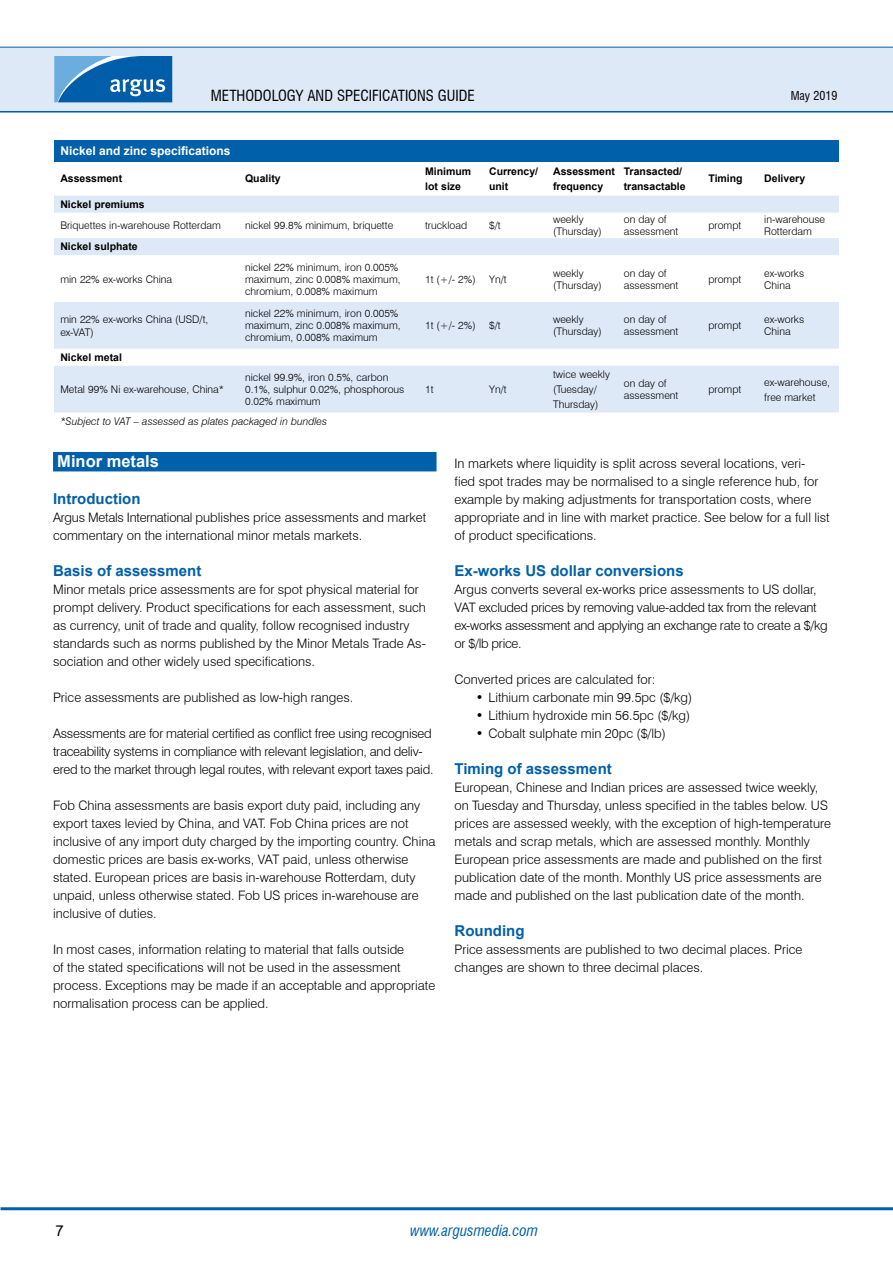
<style>
.page{position:relative;width:893px;height:1263px;background:#fff}
.page>*{position:absolute;margin:0;border:0;box-sizing:border-box;transform-origin:0 0}
.t1{font:700 16.5px "Arial";color:#fff}
.t2{font:700 15px "Arial";color:#0060a9}
.t3{font:condensed 15px "Swiss 721 BT";color:#000}
.t4{font:italic condensed 15px "Swiss 721 BT";color:#0060a9}
.t5{font:15px "Arial";color:#000}
.t6{font:300 13.05px/18px "Swiss 721 BT";color:#000}
.t7{font:300 13.05px/18px "Swiss 721 BT";letter-spacing:-.02em;color:#000}
.t8{font:700 12px "Arial";color:#fff}
.t9{font:condensed 12px "Swiss 721 BT";color:#000}
.t10{font:300 10.5px/12px "Swiss 721 BT";color:#000}
.t11{font:700 10.5px/15px "Arial";color:#000}
.t12{font:italic 300 10.5px "Swiss 721 BT";color:#000}
</style>
<div class="page">
<hr style="left:0;top:110px;width:893px;height:3px;background:#0060a9">
<div style="left:0;top:47px;width:893px;height:64px;background:#dee9f7"></div>
<hr style="left:0;top:47px;width:893px;height:1px;background:#0060a9">
<svg style="left:54px;top:56px;width:118px;height:46px;background:#307dbd"></svg>
<hr style="left:1px;top:1207px;width:892px;height:3px;background:#0060a9">
<div style="left:53px;top:452px;width:384px;height:19px;background:#0060a9"></div>
<div style="left:54px;top:140px;width:785px;height:22px;background:#0060a9"></div>
<svg style="left:54px;top:196px;width:785px;height:216px;fill:#dee9f7"></svg>
<p class="t3" style="left:211px;top:86px;width:265px">METHODOLOGY AND SPECIFICATIONS GUIDE</p>
<p class="t9" style="left:791px;top:88px;width:48px">MAY 2019</p>
<p class="t8" style="left:60px;top:143px;width:172px">Nickel and zinc specifications</p>
<p class="t11" style="left:60px;top:171px;width:63px">Assessment</p>
<p class="t11" style="left:245px;top:171px;width:37px">Quality</p>
<p class="t11" style="left:425px;top:164px;width:48px">Minimum lot size</p>
<p class="t11" style="left:489px;top:164px;width:51px">Currency/ unit</p>
<p class="t11" style="left:553px;top:164px;width:63px">Assessment frequency</p>
<p class="t11" style="left:624px;top:164px;width:63px">Transacted/ transactable</p>
<p class="t11" style="left:708px;top:171px;width:36px">Timing</p>
<p class="t11" style="left:764px;top:171px;width:42px">Delivery</p>
<p class="t11" style="left:60px;top:197px;width:86px">Nickel premiums</p>
<p class="t10" style="left:60px;top:220px;width:162px">Briquettes in-warehouse Rotterdam</p>
<p class="t10" style="left:245px;top:220px;width:150px">nickel 99.8% minimum, briquette</p>
<p class="t10" style="left:425px;top:220px;width:43px">truckload</p>
<p class="t10" style="left:489px;top:220px;width:13px">$/t</p>
<p class="t10" style="left:553px;top:214px;width:50px">weekly (Thursday)</p>
<p class="t10" style="left:624px;top:214px;width:56px">on day of assessment</p>
<p class="t10" style="left:708px;top:220px;width:34px">prompt</p>
<p class="t10" style="left:764px;top:214px;width:62px">in-warehouse<br>Rotterdam</p>
<p class="t11" style="left:60px;top:239px;width:79px">Nickel sulphate</p>
<p class="t10" style="left:60px;top:273px;width:113px">min 22% ex-works China</p>
<p class="t10" style="left:245px;top:261px;width:157px">nickel 22% minimum, iron 0.005% maximum, zinc 0.008% maximum, chromium, 0.008% maximum</p>
<p class="t10" style="left:425px;top:273px;width:52px">1t (+/- 2%)</p>
<p class="t10" style="left:489px;top:273px;width:19px">Yn/t</p>
<p class="t10" style="left:553px;top:267px;width:50px">weekly (Thursday)</p>
<p class="t10" style="left:624px;top:267px;width:56px">on day of assessment</p>
<p class="t10" style="left:708px;top:273px;width:34px">prompt</p>
<p class="t10" style="left:764px;top:267px;width:41px">ex-works<br>China</p>
<p class="t10" style="left:60px;top:313px;width:149px;line-height:12.8px">min 22% ex-works China (USD/t, ex-VAT)</p>
<p class="t10" style="left:245px;top:307px;width:157px">nickel 22% minimum, iron 0.005% maximum, zinc 0.008% maximum, chromium, 0.008% maximum</p>
<p class="t10" style="left:425px;top:319px;width:52px">1t (+/- 2%)</p>
<p class="t10" style="left:489px;top:319px;width:13px">$/t</p>
<p class="t10" style="left:553px;top:313px;width:50px">weekly (Thursday)</p>
<p class="t10" style="left:624px;top:313px;width:56px">on day of assessment</p>
<p class="t10" style="left:708px;top:320px;width:34px">prompt</p>
<p class="t10" style="left:764px;top:314px;width:41px">ex-works<br>China</p>
<p class="t11" style="left:60px;top:350px;width:63px">Nickel metal</p>
<p class="t10" style="left:60px;top:383px;width:165px">Metal 99% Ni ex-warehouse, China*</p>
<p class="t10" style="left:245px;top:371px;width:161px">nickel 99.9%, iron 0.5%, carbon<br>0.1%, sulphur 0.02%, phosphorous<br>0.02% maximum</p>
<p class="t10" style="left:553px;top:367px;width:58px;line-height:15px">twice weekly (Tuesday/<br>Thursday)</p>
<p class="t10" style="left:624px;top:377px;width:56px">on day of assessment</p>
<p class="t10" style="left:708px;top:383px;width:34px">prompt</p>
<p class="t10" style="left:764px;top:374px;width:67px;line-height:15px">ex-warehouse, free market</p>
<p class="t10" style="left:425px;top:383px;width:10px">1t</p>
<p class="t10" style="left:489px;top:383px;width:19px">Yn/t</p>
<p class="t12" style="left:60px;top:415px;width:268px">*Subject to VAT – assessed as plates packaged in bundles</p>
<p class="t1" style="left:57px;top:450px;width:103px">Minor metals</p>
<p class="t2" style="left:53px;top:488px;width:89px">Introduction</p>
<p class="t6" style="left:53px;top:508px;width:375px">Argus Metals International publishes price assessments and market commentary on the international minor metals markets.</p>
<p class="t2" style="left:53px;top:560px;width:150px">Basis of assessment</p>
<p class="t6" style="left:53px;top:580px;width:374px">Minor metals price assessments are for spot physical material for prompt delivery. Product specifications for each assessment, such as currency, unit of trade and quality, follow recognised industry standards such as norms published by the Minor Metals Trade As&shy;sociation and other widely used specifications.</p>
<p class="t6" style="left:53px;top:688px;width:302px">Price assessments are published as low-high ranges.</p>
<p class="t7" style="left:53px;top:724px;width:382px">Assessments are for material certified as conflict free using recognised traceability systems in compliance with relevant legislation, and deliv&shy;ered to the market through legal routes, with relevant export taxes paid.</p>
<p class="t6" style="left:53px;top:796px;width:384px">Fob China assessments are basis export duty paid, including any export taxes levied by China, and VAT. Fob China prices are not inclusive of any import duty charged by the importing country. China domestic prices are basis ex-works, VAT paid, unless otherwise stated. European prices are basis in-warehouse Rotterdam, duty unpaid, unless otherwise stated. Fob US prices in-warehouse are inclusive of duties.</p>
<p class="t6" style="left:53px;top:940px;width:384px">In most cases, information relating to material that falls outside<br>of the stated specifications will not be used in the assessment process. Exceptions may be made if an acceptable and appropriate normalisation process can be applied.</p>
<p class="t6" style="left:455px;top:454px;width:377px">In markets where liquidity is split across several locations, veri-<br>fied spot trades may be normalised to a single reference hub, for example by making adjustments for transportation costs, where appropriate and in line with market practice. See below for a full list of product specifications.</p>
<p class="t2" style="left:454px;top:560px;width:231px">Ex-works US dollar conversions</p>
<p class="t7" style="left:454px;top:580px;width:375px">Argus converts several ex-works price assessments to US dollar, VAT excluded prices by removing value-added tax from the relevant ex-works assessment and applying an exchange rate to create a $/kg or $/lb price.</p>
<p class="t6" style="left:454px;top:670px;width:202px">Converted prices are calculated for:</p>
<p class="t6" style="left:476px;top:688px;width:218px">• Lithium carbonate min 99.5pc ($/kg)</p>
<p class="t6" style="left:476px;top:706px;width:216px">• Lithium hydroxide min 56.5pc ($/kg)</p>
<p class="t6" style="left:476px;top:724px;width:191px">• Cobalt sulphate min 20pc ($/lb)</p>
<p class="t2" style="left:454px;top:758px;width:159px">Timing of assessment</p>
<p class="t6" style="left:454px;top:778px;width:378px">European, Chinese and Indian prices are assessed twice weekly, on Tuesday and Thursday, unless specified in the tables below. US prices are assessed weekly, with the exception of high-temperature metals and scrap metals, which are assessed monthly. Monthly European price assessments are made and published on the first publication date of the month. Monthly US price assessments are made and published on the last publication date of the month.</p>
<p class="t2" style="left:454px;top:920px;width:71px">Rounding</p>
<p class="t6" style="left:454px;top:940px;width:349px">Price assessments are published to two decimal places. Price changes are shown to three decimal places.</p>
<p class="t5" style="left:55px;top:1220px;width:10px">7</p>
<p class="t4" style="left:410px;top:1221px;width:129px">www.argusmedia.com</p>
</div>
